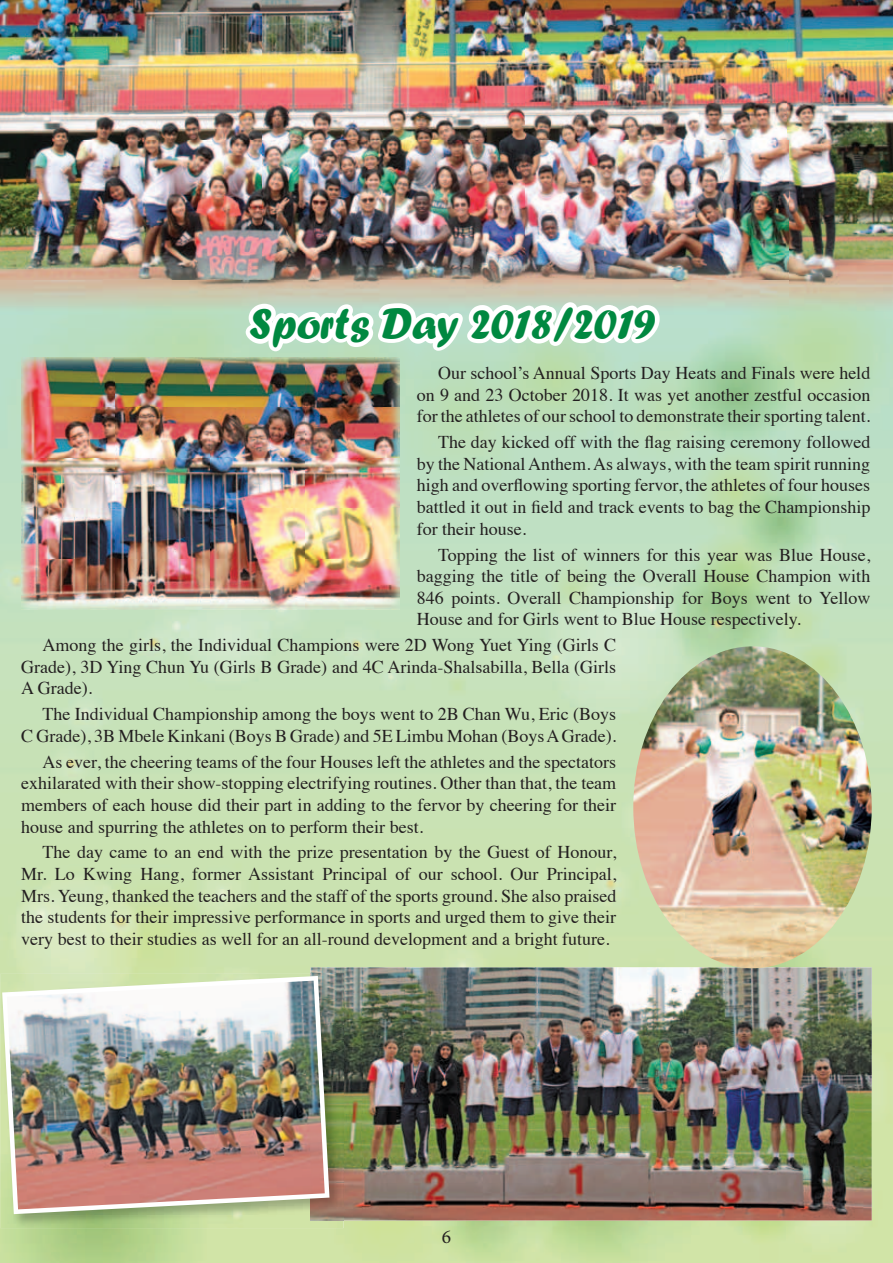
<style>
.page{position:relative;width:893px;height:1263px;background:#fff}
.page>*{position:absolute;margin:0;border:0;box-sizing:border-box;transform-origin:0 0}
.t1{font:45px "Forte";color:#008840}
.t2{font:19.5px "Minion Pro";color:#231f20}
.t3{font:18px/21.6px "Times";color:#231f20;text-align:justify}
</style>
<div class="page">
<img style="left:0;top:0;width:893px;height:1263px">
<img style="left:238px;top:25px;width:429px;height:375px">
<img style="left:310px;top:967px;width:562px;height:253px">
<img style="left:633px;top:646px;width:239px;height:322px">
<img style="left:0;top:974px;width:344px;height:254px">
<img style="left:310px;top:974px;width:34px;height:246px">
<img style="left:2px;top:976px;width:327px;height:238px">
<img style="left:21px;top:357px;width:379px;height:252px">
<h1 class="t1" style="left:249px;top:297px;width:408px">Sports Day 2018/2019</h1>
<p class="t3" style="left:417px;top:361px;width:455px;text-indent:21px">Our school’s Annual Sports Day Heats and Finals were held on 9 and 23 October 2018. It was yet another zestful occasion for the athletes of our school to demonstrate their sporting talent.</p>
<p class="t3" style="left:417px;top:430px;width:455px;text-indent:21px">The day kicked off with the flag raising ceremony followed by the National Anthem. As always, with the team spirit running high and overflowing sporting fervor, the athletes of four houses battled it out in field and track events to bag the Championship for their house.</p>
<p class="t3" style="left:417px;top:542px;width:455px;text-indent:21px">Topping the list of winners for this year was Blue House, bagging the title of being the Overall House Champion with 846 points. Overall Championship for Boys went to Yellow House and for Girls went to Blue House respectively.</p>
<p class="t3" style="left:21px;top:633px;width:596px;text-indent:21px">Among the girls, the Individual Champions were 2D Wong Yuet Ying (Girls C Grade), 3D Ying Chun Yu (Girls B Grade) and 4C Arinda-Shalsabilla, Bella (Girls A Grade).</p>
<p class="t3" style="left:21px;top:702px;width:596px;text-align:right">The Individual Championship among the boys went to 2B Chan Wu, Eric (Boys<br>C Grade), 3B Mbele Kinkani (Boys B Grade) and 5E Limbu Mohan (Boys A Grade).</p>
<p class="t3" style="left:21px;top:749px;width:597px;text-indent:21px">As ever, the cheering teams of the four Houses left the athletes and the spectators exhilarated with their show-stopping electrifying routines. Other than that, the team members of each house did their part in adding to the fervor by cheering for their house and spurring the athletes on to perform their best.</p>
<p class="t3" style="left:21px;top:840px;width:597px;text-indent:21px">The day came to an end with the prize presentation by the Guest of Honour, Mr. Lo Kwing Hang, former Assistant Principal of our school. Our Principal, Mrs. Yeung, thanked the teachers and the staff of the sports ground. She also praised the students for their impressive performance in sports and urged them to give their very best to their studies as well for an all-round development and a bright future.</p>
<p class="t2" style="left:442px;top:1224px;width:11px">6</p>
</div>
